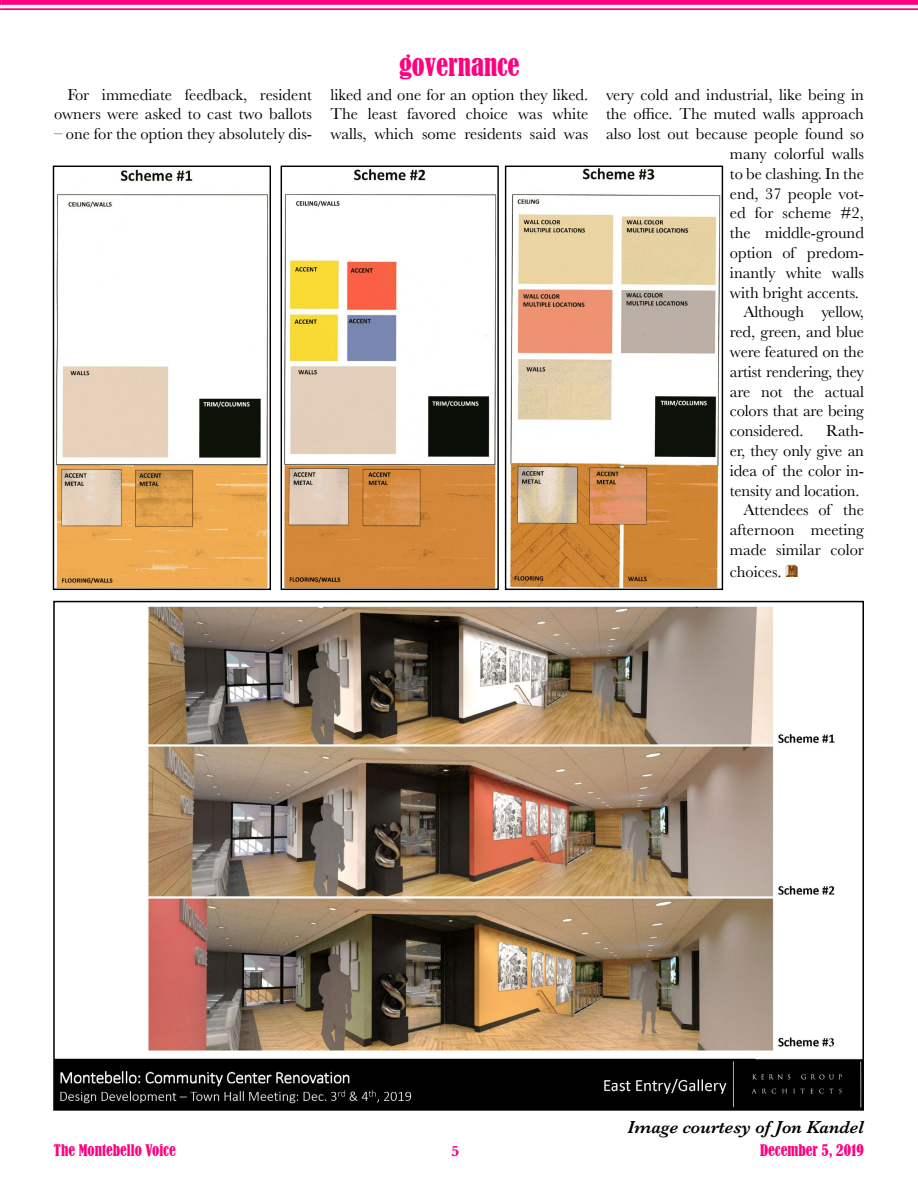
<style>
.page{position:relative;width:918px;height:1188px;background:#fff}
.page>*{position:absolute;margin:0;border:0;box-sizing:border-box;transform-origin:0 0}
.t1{font:condensed 27px "Bernard";color:#ff0080}
.t2{font:italic 600 18px "Baskerville";color:#000}
.t3{font:16.5px/19.8px "Baskerville";color:#000;text-align:right}
.t4{font:condensed 15px "Bernard";color:#ff0080}
.t5{font:700 15px "Baskerville";color:#ff0080}
.s1{font-family:"Buxom D";font-size:18px;color:#804000}
</style>
<div class="page">
<svg style="left:0;top:0;width:2px;height:10px"></svg>
<div style="left:2px;top:0;width:916px;height:5px;background:#ff0080"></div>
<hr style="left:2px;top:8px;width:916px;height:2px;background:#ff0080">
<img style="left:56px;top:169px;width:213px;height:419px">
<div style="left:53px;top:166px;width:218px;height:424px;border:1px solid #000"></div>
<img style="left:284px;top:168px;width:213px;height:420px">
<div style="left:281px;top:166px;width:218px;height:424px;border:1px solid #000"></div>
<img style="left:510px;top:168px;width:211px;height:420px">
<div style="left:505px;top:166px;width:218px;height:424px;border:1px solid #000"></div>
<img style="left:56px;top:606px;width:805px;height:502px">
<p class="t3" style="left:54px;top:85px;width:260px">For immediate feedback, resident owners were asked to cast two ballots</p>
<p class="t3" style="left:54px;top:124px;width:259px">– one for the option they absolutely dis-</p>
<h1 class="t1" style="left:399px;top:50px;width:122px">governance</h1>
<p class="t3" style="left:330px;top:85px;width:260px;text-align:justify">liked and one for an option they liked.<br>The least favored choice was white walls, which some residents said was</p>
<p class="t3" style="left:606px;top:85px;width:260px">very cold and industrial, like being in</p>
<p class="t3" style="left:606px;top:104px;width:259px">the office. The muted walls approach</p>
<p class="t3" style="left:606px;top:124px;width:259px">also lost out because people found so</p>
<p class="t3" style="left:730px;top:144px;width:136px">many colorful walls</p>
<p class="t3" style="left:730px;top:164px;width:136px">to be clashing. In the</p>
<p class="t3" style="left:730px;top:184px;width:136px">end, 37 people vot-</p>
<p class="t3" style="left:730px;top:203px;width:136px">ed for scheme #2,</p>
<p class="t3" style="left:730px;top:223px;width:136px">the middle-ground</p>
<p class="t3" style="left:730px;top:243px;width:136px">option of predom-</p>
<p class="t3" style="left:730px;top:263px;width:136px">inantly white walls</p>
<p class="t3" style="left:730px;top:283px;width:131px">with bright accents.</p>
<p class="t3" style="left:743px;top:302px;width:122px">Although yellow,</p>
<p class="t3" style="left:730px;top:322px;width:136px">red, green, and blue</p>
<p class="t3" style="left:730px;top:342px;width:136px">were featured on the</p>
<p class="t3" style="left:730px;top:362px;width:136px">artist rendering, they</p>
<p class="t3" style="left:730px;top:382px;width:136px">are not the actual</p>
<p class="t3" style="left:730px;top:401px;width:136px">colors that are being</p>
<p class="t3" style="left:730px;top:421px;width:75px">considered.</p>
<p class="t3" style="left:730px;top:421px;width:136px">Rath-<br>er, they only give an idea of the color in&shy;tensity and location.<br>Attendees of the afternoon meeting made similar color</p>
<p class="t3" style="left:730px;top:562px;width:70px">choices. <span class="s1">M</span></p>
<p class="t2" style="left:627px;top:1115px;width:238px">Image courtesy of Jon Kandel</p>
<p class="t4" style="left:54px;top:1141px;width:123px">The Montebello Voice</p>
<p class="t5" style="left:451px;top:1140px;width:10px">5</p>
<p class="t4" style="left:760px;top:1141px;width:105px">December 5, 2019</p>
</div>
